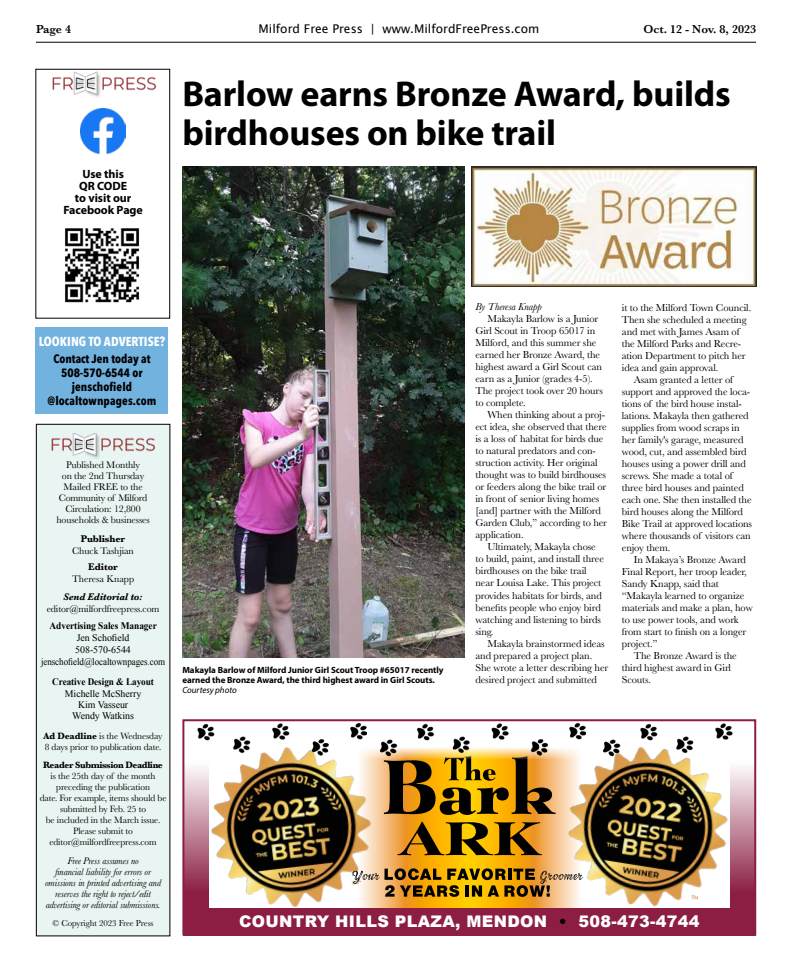
<style>
.page{position:relative;width:792px;height:972px;background:#fff}
.page>*{position:absolute;margin:0;border:0;box-sizing:border-box;transform-origin:0 0}
.t1{font:700 36px/39px "Myriad Pro";letter-spacing:-.005em;color:#000}
.t2{font:900 16px "Arial";letter-spacing:.02em;color:#fff}
.t3{font:700 13px "Avenir Next Condensed";color:#fff}
.t4{font:700 12px/14px "Avenir Next Condensed";letter-spacing:.01em;color:#000;text-align:center}
.t5{font:12px "Lucida Grande";color:#000}
.t6{font:700 12px/12px "Myriad Pro";letter-spacing:-.005em;color:#000;text-align:center}
.t7{font:600 12px "Baskerville";color:#000}
.t8{font:10.5px/12px "Baskerville";letter-spacing:-.01em;color:#000}
.t9{font:italic 10.5px "Baskerville";letter-spacing:-.01em;color:#000}
.t10{font:10px/11px "Baskerville";letter-spacing:-.01em;color:#000;text-align:center}
.t11{font:italic 10px/11px "Baskerville";letter-spacing:-.01em;color:#000;text-align:center}
.t12{font:10px/12px "Times New Roman";letter-spacing:-.005em;color:#000;text-align:center}
.t13{font:700 10px "Times New Roman";letter-spacing:-.005em;color:#000;scale:.94 1}
.t14{font:700 10px "Times New Roman";letter-spacing:-.005em;color:#000;scale:.92 1}
.t15{font:italic 700 10px "Baskerville";letter-spacing:-.01em;color:#000}
.t16{font:700 10px "Baskerville";letter-spacing:-.01em;color:#000}
.t17{font:9.5px/11px "Baskerville";letter-spacing:-.01em;color:#000}
.t18{font:700 9.5px "Baskerville";letter-spacing:-.04em;color:#000}
.t19{font:700 9px/10px "Myriad Pro";letter-spacing:-.005em;color:#000}
.t20{font:9px "Baskerville";letter-spacing:-.01em;color:#000}
.t21{font:italic 9px "Myriad Pro";letter-spacing:-.005em;color:#000}
.s1{font-weight:700}
.s2{color:#000}
</style>
<div class="page">
<hr style="left:36px;top:42px;width:720px;height:1px;background:#000">
<div style="left:36px;top:424px;width:134px;height:512px;background:#e9f5f2"></div>
<div style="left:36px;top:424px;width:134px;height:512px;border:1px solid #000"></div>
<img style="left:51px;top:433px;width:104px;height:25px">
<div style="left:36px;top:327px;width:132px;height:87px;background:#72b2df"></div>
<img style="left:65px;top:228px;width:75px;height:75px">
<div style="left:36px;top:69px;width:134px;height:249px;border:1px solid #000"></div>
<img style="left:43px;top:69px;width:122px;height:28px">
<img style="left:80px;top:109px;width:45px;height:45px">
<svg style="left:185px;top:768px;width:568px;height:164px;background:#963455"></svg>
<svg style="left:209px;top:759px;width:347px;height:149px;background:#ab8b4f"></svg>
<img style="left:556px;top:748px;width:173px;height:160px">
<svg style="left:384px;top:791px;width:172px;height:24px;background:#71500c"></svg>
<svg style="left:398px;top:822px;width:144px;height:33px;background:#916508"></svg>
<svg style="left:366px;top:748px;width:228px;height:11px"></svg>
<div style="left:182px;top:719px;width:574px;height:216px;border:2px solid #8b1e42"></div>
<img style="left:182px;top:719px;width:184px;height:72px">
<img style="left:380px;top:719px;width:206px;height:72px">
<img style="left:604px;top:719px;width:147px;height:72px">
<img style="left:182px;top:166px;width:282px;height:492px">
<img style="left:471px;top:166px;width:286px;height:121px">
<p class="t7" style="left:36px;top:21px;width:37px">Page 4</p>
<p class="t5" style="left:259px;top:22px;width:282px">Milford Free Press | www.MilfordFreePress.com</p>
<p class="t7" style="left:644px;top:21px;width:114px">Oct. 12 - Nov. 8, 2023</p>
<p class="t6" style="left:63px;top:168px;width:81px">Use this<br>QR CODE<br>to visit our<br>Facebook Page</p>
<h1 class="t1" style="left:182px;top:75px;width:550px">Barlow earns Bronze Award, builds birdhouses on bike trail</h1>
<p class="t3" style="left:39px;top:333px;width:128px">LOOKING TO ADVERTISE?</p>
<p class="t4" style="left:48px;top:352px;width:110px">Contact Jen today at<br>508-570-6544 or jenschofield @localtownpages.com</p>
<p class="t10" style="left:56px;top:460px;width:95px">Published Monthly<br>on the 2nd Thursday<br>Mailed FREE to the<br>Community of Milford<br>Circulation: 12,800 households &amp; businesses</p>
<p class="t16" style="left:81px;top:532px;width:46px">Publisher</p>
<p class="t10" style="left:72px;top:545px;width:63px">Chuck Tashjian</p>
<p class="t16" style="left:88px;top:560px;width:31px">Editor</p>
<p class="t10" style="left:72px;top:574px;width:64px">Theresa Knapp</p>
<p class="t15" style="left:64px;top:589px;width:81px">Send Editorial to:</p>
<p class="t10" style="left:47px;top:603px;width:114px">editor@milfordfreepress.com</p>
<p class="t13" style="left:49px;top:618px;width:116px">Advertising Sales Manager</p>
<p class="t12" style="left:41px;top:631px;width:126px">Jen Schofield<br>508-570-6544 jenschofield@localtownpages.com</p>
<p class="t14" style="left:52px;top:674px;width:112px">Creative Design &amp; Layout</p>
<p class="t12" style="left:65px;top:688px;width:78px;line-height:11px">Michelle McSherry<br>Kim Vasseur<br>Wendy Watkins</p>
<p class="t17" style="left:44px;top:730px;width:121px"><span class="s1">Ad Deadline</span> is the Wednesday<br>8 days prior to publication date.</p>
<p class="t18" style="left:43px;top:758px;width:121px">Reader Submission Deadline</p>
<p class="t17" style="left:40px;top:770px;width:128px;text-align:center">is the 25th day of the month preceding the publication<br>date. For example, items should be submitted by Feb. 25 to<br>be included in the March issue.<br>Please submit to editor@milfordfreepress.com</p>
<p class="t11" style="left:45px;top:855px;width:118px">Free Press assumes no<br>financial liability for errors or omissions in printed advertising and reserves the right to reject/edit advertising or editorial submissions.</p>
<p class="t20" style="left:53px;top:918px;width:102px">© Copyright 2023 Free Press</p>
<p class="t19" style="left:182px;top:665px;width:263px">Makayla Barlow of Milford Junior Girl Scout Troop #65017 recently earned the Bronze Award, the third highest award in Girl Scouts.</p>
<p class="t21" style="left:182px;top:684px;width:56px">Courtesy photo</p>
<p class="t9" style="left:475px;top:300px;width:68px">By Theresa Knapp</p>
<p class="t8" style="left:475px;top:313px;width:129px;text-indent:12px">Makayla Barlow is a Junior<br>Girl Scout in Troop 65017 in<br>Milford, and this summer she earned her Bronze Award, the highest award a Girl Scout can earn as a Junior (grades 4-5).<br>The project took over 20 hours to complete.</p>
<p class="t8" style="left:475px;top:409px;width:133px;text-indent:12px">When thinking about a proj&shy;ect idea, she observed that there is a loss of habitat for birds due to natural predators and con&shy;struction activity. Her original thought was to build birdhouses or feeders along the bike trail or in front of senior living homes [and] partner with the Milford<br>Garden Club,” according to her application.</p>
<p class="t8" style="left:475px;top:541px;width:130px;text-indent:12px">Ultimately, Makayla chose to build, paint, and install three birdhouses on the bike trail near Louisa Lake. This project provides habitats for birds, and benefits people who enjoy bird watching and listening to birds sing.</p>
<p class="t8" style="left:475px;top:637px;width:134px;text-indent:12px">Makayla brainstormed ideas and prepared a project plan.<br>She wrote a letter describing her desired project and submitted</p>
<p class="t8" style="left:622px;top:301px;width:131px">it to the Milford Town Council.</p>
<p class="t8" style="left:622px;top:313px;width:126px">Then she scheduled a meeting</p>
<p class="t8" style="left:622px;top:325px;width:119px">and met with James Asam of</p>
<p class="t8" style="left:622px;top:337px;width:121px">the Milford Parks and Recre-</p>
<p class="t8" style="left:622px;top:349px;width:125px">ation Department to pitch her</p>
<p class="t8" style="left:622px;top:361px;width:98px">idea and gain approval.</p>
<p class="t8" style="left:634px;top:373px;width:101px">Asam granted a letter of</p>
<p class="t8" style="left:622px;top:385px;width:130px">support and approved the loca-</p>
<p class="t8" style="left:622px;top:397px;width:121px">tions of the bird house instal-</p>
<p class="t8" style="left:622px;top:409px;width:128px">lations. Makayla then gathered</p>
<p class="t8" style="left:622px;top:421px;width:119px">supplies from wood scraps in</p>
<p class="t8" style="left:622px;top:433px;width:123px">her family's garage, measured</p>
<p class="t8" style="left:622px;top:445px;width:126px">wood, cut, and assembled bird</p>
<p class="t8" style="left:622px;top:457px;width:125px">houses using a power drill and</p>
<p class="t8" style="left:622px;top:469px;width:112px">screws. She made a total of</p>
<p class="t8" style="left:622px;top:481px;width:123px">three bird houses and painted</p>
<p class="t8" style="left:622px;top:493px;width:131px">each one. She then installed the</p>
<p class="t8" style="left:622px;top:505px;width:123px">bird houses along the Milford</p>
<p class="t8" style="left:622px;top:517px;width:132px">Bike Trail at approved locations</p>
<p class="t8" style="left:622px;top:529px;width:131px">where thousands of visitors can</p>
<p class="t8" style="left:622px;top:541px;width:50px">enjoy them.</p>
<p class="t8" style="left:634px;top:553px;width:114px">In Makaya’s Bronze Award</p>
<p class="t8" style="left:622px;top:565px;width:127px">Final Report, her troop leader,</p>
<p class="t8" style="left:622px;top:577px;width:98px">Sandy Knapp, said that</p>
<p class="t8" style="left:622px;top:589px;width:124px">“Makayla learned to organize</p>
<p class="t8" style="left:622px;top:601px;width:132px">materials and make a plan, how</p>
<p class="t8" style="left:622px;top:613px;width:118px">to use power tools, and work</p>
<p class="t8" style="left:622px;top:625px;width:126px">from start to finish on a longer</p>
<p class="t8" style="left:622px;top:637px;width:37px">project.”</p>
<p class="t8" style="left:634px;top:649px;width:104px">The Bronze Award is the</p>
<p class="t8" style="left:622px;top:662px;width:111px">third highest award in Girl</p>
<p class="t8" style="left:622px;top:674px;width:31px">Scouts.</p>
<h2 class="t2" style="left:239px;top:910px;width:462px">COUNTRY HILLS PLAZA, MENDON <span class="s2">•</span> 508-473-4744</h2>
</div>
